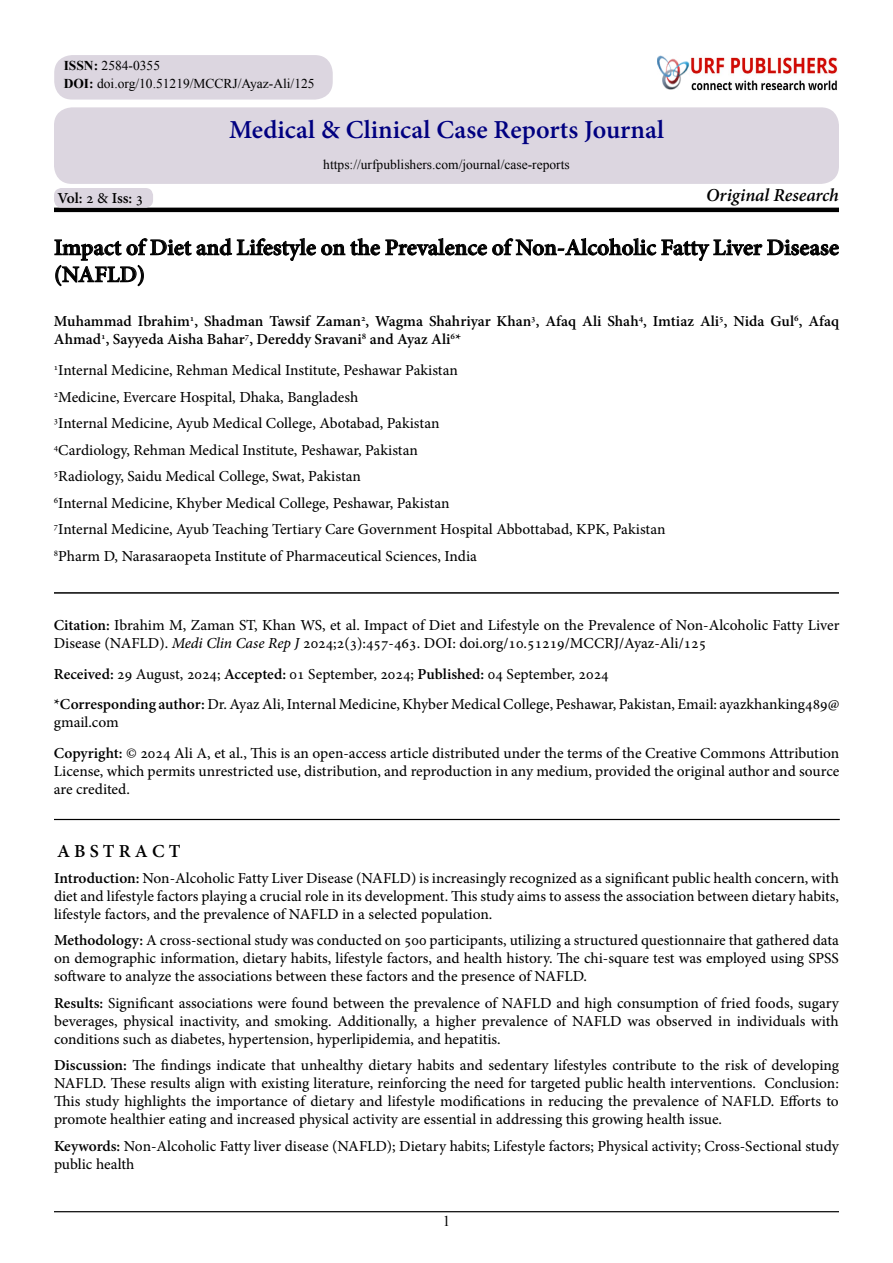
<style>
.page{position:relative;width:893px;height:1263px;background:#fff}
.page>*{position:absolute;margin:0;border:0;box-sizing:border-box;transform-origin:0 0}
.t1{font:700 25.5px "Adobe Hebrew";color:#000080}
.t2{font:700 22.5px/27px "Adobe Hebrew";color:#000}
.t3{font:italic 700 18px "Adobe Hebrew";letter-spacing:-.005em;color:#000}
.t4{font:700 18px "Adobe Hebrew";letter-spacing:.23em;color:#000}
.t5{font:15px/18px "Adobe Hebrew";color:#000}
.t6{font:700 15px "Adobe Hebrew";color:#000}
.t7{font:15px "Times New Roman";color:#000}
.t8{font:13.5px/18.3px "Times New Roman";color:#000}
.t9{font:700 8.7px "Adobe Hebrew";color:#000}
.t10{font:8.7px "Adobe Hebrew";color:#000}
.s1{font-weight:700}
.s2{font-weight:400}
.s3{font-style:italic}
</style>
<div class="page">
<hr style="left:54px;top:208px;width:785px;height:4px;background:#000">
<svg style="left:54px;top:238px;width:785px;height:48px"></svg>
<hr style="left:54px;top:592px;width:785px;height:2px;background:#000">
<hr style="left:54px;top:819px;width:786px;height:1px;background:#000">
<hr style="left:54px;top:1211px;width:785px;height:1px;background:#000">
<div style="left:54px;top:188px;width:99px;height:20px;background:#dcd6e0;border-radius:8px"></div>
<div style="left:54px;top:107px;width:785px;height:77px;background:#dcd6e0;border-radius:18px"></div>
<img style="left:702px;top:57px;width:136px;height:33px">
<div style="left:645px;top:44px;width:57px;height:46px;background:#000;opacity:.5"></div>
<div style="left:647px;top:46px;width:50px;height:44px;background:#fff"></div>
<div style="left:656px;top:55px;width:43px;height:35px;background:#000;opacity:.75"></div>
<div style="left:54px;top:55px;width:279px;height:45px;background:#dcd6e0;border-radius:18px"></div>
<p class="t8" style="left:64px;top:56px;width:252px"><span class="s1">ISSN:</span> 2584-0355<br><span class="s1">DOI:</span> doi.org/10.51219/MCCRJ/Ayaz-Ali/125</p>
<h1 class="t1" style="left:229px;top:114px;width:437px">Medical &amp; Clinical Case Reports Journal</h1>
<p class="t6" style="left:57px;top:189px;width:87px">Vol <span class="s2">2</span>: <span class="s2">&amp;</span> Iss <span class="s2">3</span>:</p>
<p class="t8" style="left:323px;top:155px;width:248px">https://urfpublishers.com/journal/case-reports</p>
<p class="t3" style="left:706px;top:184px;width:134px">Original Research</p>
<h2 class="t2" style="left:54px;top:234px;width:786px">Impact of Diet and Lifestyle on the Prevalence of Non-Alcoholic Fatty Liver Disease (NAFLD(</h2>
<p class="t9" style="left:190px;top:313px;width:6px">1</p>
<p class="t6" style="left:54px;top:312px;width:787px">Muhammad Ibrahim , Shadman Tawsif Zaman , Wagma Shahriyar Khan , Afaq Ali Shah , Imtiaz Ali , Nida Gul , Afaq</p>
<p class="t9" style="left:361px;top:313px;width:6px">2</p>
<p class="t9" style="left:531px;top:313px;width:6px">3</p>
<p class="t9" style="left:639px;top:313px;width:6px">4</p>
<p class="t9" style="left:719px;top:313px;width:6px">5</p>
<p class="t9" style="left:794px;top:313px;width:6px">6</p>
<p class="t6" style="left:54px;top:330px;width:309px">Ahmad , Sayyeda Aisha Bahar , Dereddy Sravani</p>
<p class="t6" style="left:370px;top:330px;width:93px">and Ayaz Ali *</p>
<p class="t9" style="left:245px;top:331px;width:6px">7</p>
<p class="t9" style="left:362px;top:331px;width:6px">8</p>
<p class="t9" style="left:451px;top:331px;width:6px">6</p>
<p class="t9" style="left:101px;top:331px;width:6px">1</p>
<p class="t10" style="left:54px;top:362px;width:6px">1</p>
<p class="t5" style="left:58px;top:361px;width:401px">Internal Medicine, Rehman Medical Institute, Peshawar Pakistan</p>
<p class="t10" style="left:54px;top:388px;width:6px">2</p>
<p class="t5" style="left:58px;top:388px;width:301px">Medicine, Evercare Hospital, Dhaka, Bangladesh</p>
<p class="t10" style="left:54px;top:415px;width:6px">3</p>
<p class="t5" style="left:58px;top:414px;width:383px">Internal Medicine, Ayub Medical College, Abotabad, Pakistan</p>
<p class="t10" style="left:54px;top:441px;width:6px">4</p>
<p class="t5" style="left:58px;top:441px;width:361px">Cardiology, Rehman Medical Institute, Peshawar, Pakistan</p>
<p class="t10" style="left:54px;top:468px;width:6px">5</p>
<p class="t5" style="left:58px;top:467px;width:304px">Radiology, Saidu Medical College, Swat, Pakistan</p>
<p class="t10" style="left:54px;top:494px;width:6px">6</p>
<p class="t5" style="left:58px;top:494px;width:393px">Internal Medicine, Khyber Medical College, Peshawar, Pakistan</p>
<p class="t10" style="left:54px;top:521px;width:6px">7</p>
<p class="t5" style="left:58px;top:520px;width:609px">Internal Medicine, Ayub Teaching Tertiary Care Government Hospital Abbottabad, KPK, Pakistan</p>
<p class="t10" style="left:54px;top:547px;width:6px">8</p>
<p class="t5" style="left:58px;top:547px;width:420px">Pharm D, Narasaraopeta Institute of Pharmaceutical Sciences, India</p>
<p class="t5" style="left:54px;top:616px;width:787px"><span class="s1">Citation:</span> Ibrahim M, Zaman ST, Khan WS, et al. Impact of Diet and Lifestyle on the Prevalence of Non-Alcoholic Fatty Liver<br>Disease (NAFLD .) <span class="s3">Medi Clin Case Rep J</span> 2024 )3(2; :457-463. DOI: doi.org/10.51219/MCCRJ/Ayaz-Ali/125</p>
<p class="t5" style="left:54px;top:658px;width:787px;line-height:30.8px"><span class="s1">Received:</span> 29 August, 2024; <span class="s1">Accepted:</span> 01 September, 2024; <span class="s1">Published:</span> 04 September, 2024<br><span class="s1">*Corresponding author:</span> Dr. Ayaz Ali, Internal Medicine, Khyber Medical College, Peshawar, Pakistan, Email: ayazkhanking489@</p>
<p class="t5" style="left:54px;top:707px;width:787px;line-height:30.8px">gmail.com<br><span class="s1">Copyright:</span> © 2024 Ali A, et al., This is an open-access article distributed under the terms of the Creative Commons Attribution</p>
<p class="t5" style="left:54px;top:762px;width:787px">License, which permits unrestricted use, distribution, and reproduction in any medium, provided the original author and source are credited.</p>
<p class="t4" style="left:57px;top:840px;width:125px">AB TS RACT</p>
<p class="t5" style="left:54px;top:869px;width:786px;text-align:justify"><span class="s1">Introduction:</span> Non-Alcoholic Fatty Liver Disease (NAFLD) is increasingly recognized as a significant public health concern, with diet and lifestyle factors playing a crucial role in its development. This study aims to assess the association between dietary habits, lifestyle factors, and the prevalence of NAFLD in a selected population.</p>
<p class="t5" style="left:54px;top:931px;width:786px;text-align:justify"><span class="s1">Methodology</span> A<span class="s1">:</span> cross-sectional study was conducted on 500 participants, utilizing a structured questionnaire that gathered data on demographic information, dietary habits, lifestyle factors, and health history. The chi-square test was employed using SPSS software to analyze the associations between these factors and the presence of NAFLD.</p>
<p class="t5" style="left:54px;top:994px;width:786px;text-align:justify"><span class="s1">Results:</span> Significant associations were found between the prevalence of NAFLD and high consumption of fried foods, sugary beverages, physical inactivity, and smoking. Additionally a, higher prevalence of NAFLD was observed in individuals with conditions such as diabetes, hypertension, hyperlipidemia, and hepatitis.</p>
<p class="t5" style="left:54px;top:1056px;width:786px;text-align:right"><span class="s1">Discussion:</span> The findings indicate that unhealthy dietary habits and sedentary lifestyles contribute to the risk of developing<br>Conclusion:</p>
<p class="t5" style="left:54px;top:1074px;width:786px">NAFLD. These results align with existing literature, reinforcing the need for targeted public health interventions.<br>This study highlights the importance of dietary and lifestyle modifications in reducing the prevalence of NAFLD. Efforts to promote healthier eating and increased physical activity are essential in addressing this growing health issue.</p>
<p class="t5" style="left:54px;top:1137px;width:786px"><span class="s1">Keywords:</span> Non-Alcoholic Fatty liver disease (NAFLD); Dietary habits; Lifestyle factors; Physical activity; Cross-Sectional study public health</p>
<p class="t7" style="left:443px;top:1211px;width:9px">1</p>
</div>
